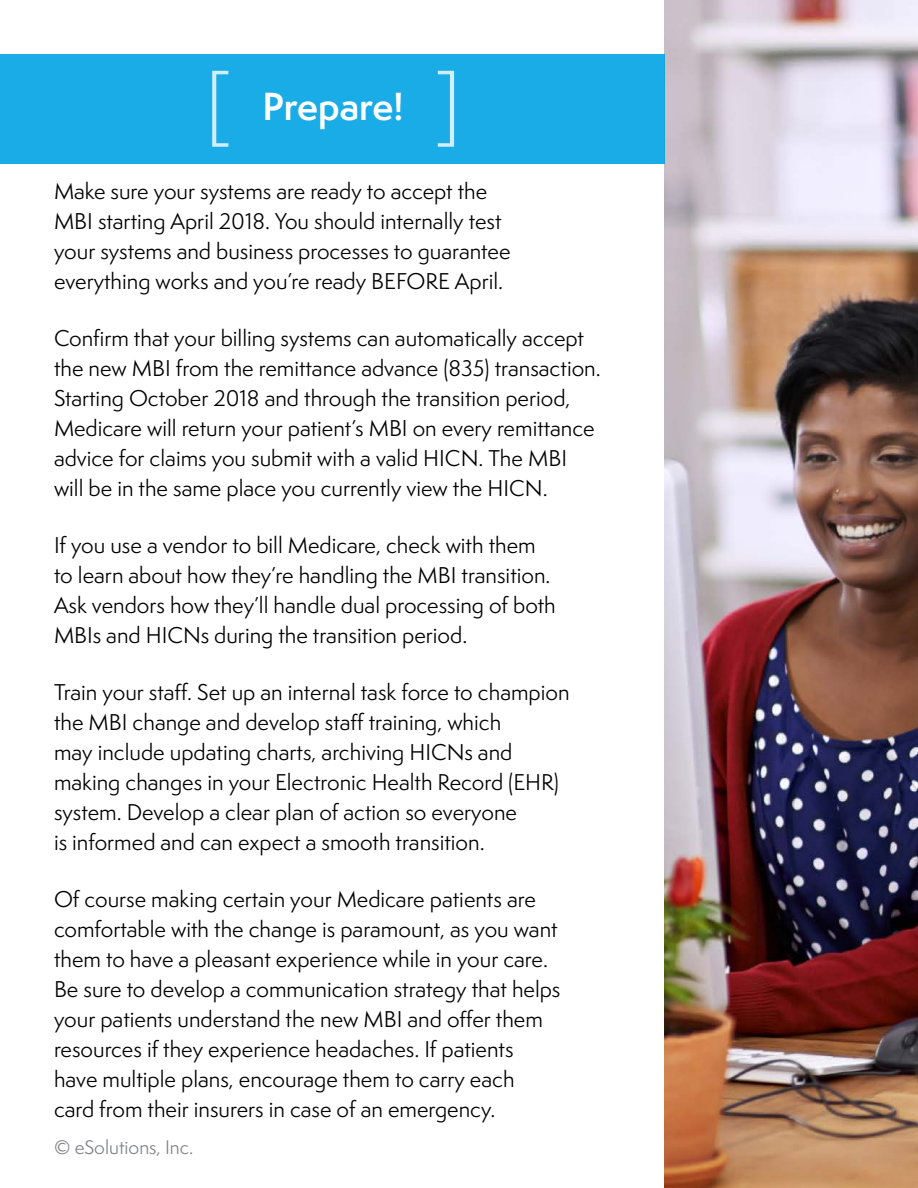
<style>
.page{position:relative;width:918px;height:1188px;background:#fff}
.page>*{position:absolute;margin:0;border:0;box-sizing:border-box;transform-origin:0 0}
.t1{font:600 36px "Semplicita Pro";letter-spacing:-.005em;color:#fff}
.t2{font:21px/30px "Semplicita Pro";color:#000}
.t3{font:18px "Semplicita Pro";color:#808285}
</style>
<div class="page">
<img style="left:665px;top:0;width:253px;height:1188px">
<div style="left:0;top:54px;width:665px;height:110px;background:#1aace7"></div>
<svg style="left:212px;top:71px;width:16px;height:76px"></svg>
<svg style="left:438px;top:71px;width:16px;height:76px"></svg>
<h1 class="t1" style="left:263px;top:80px;width:143px">Prepare!</h1>
<p class="t2" style="left:54px;top:176px;width:458px">Make sure your systems are ready to accept the MBI starting April 2018. You should internally test your systems and business processes to guarantee everything works and you’re ready BEFORE April.</p>
<p class="t2" style="left:54px;top:323px;width:548px">Confirm that your billing systems can automatically accept the new MBI from the remittance advance (835) transaction.<br>Starting October 2018 and through the transition period, Medicare will return your patient’s MBI on every remittance advice for claims you submit with a valid HICN. The MBI will be in the same place you currently view the HICN.</p>
<p class="t2" style="left:54px;top:530px;width:503px">If you use a vendor to bill Medicare, check with them to learn about how they’re handling the MBI transition.<br>Ask vendors how they’ll handle dual processing of both MBIs and HICNs during the transition period.</p>
<p class="t2" style="left:54px;top:677px;width:517px">Train your staff. Set up an internal task force to champion the MBI change and develop staff training, which<br>may include updating charts, archiving HICNs and making changes in your Electronic Health Record (EHR) system. Develop a clear plan of action so everyone<br>is informed and can expect a smooth transition.</p>
<p class="t2" style="left:54px;top:884px;width:508px">Of course making certain your Medicare patients are comfortable with the change is paramount, as you want them to have a pleasant experience while in your care.<br>Be sure to develop a communication strategy that helps your patients understand the new MBI and offer them resources if they experience headaches. If patients have multiple plans, encourage them to carry each<br>card from their insurers in case of an emergency.</p>
<p class="t3" style="left:54px;top:1135px;width:141px">© eSolutions, Inc.</p>
</div>
